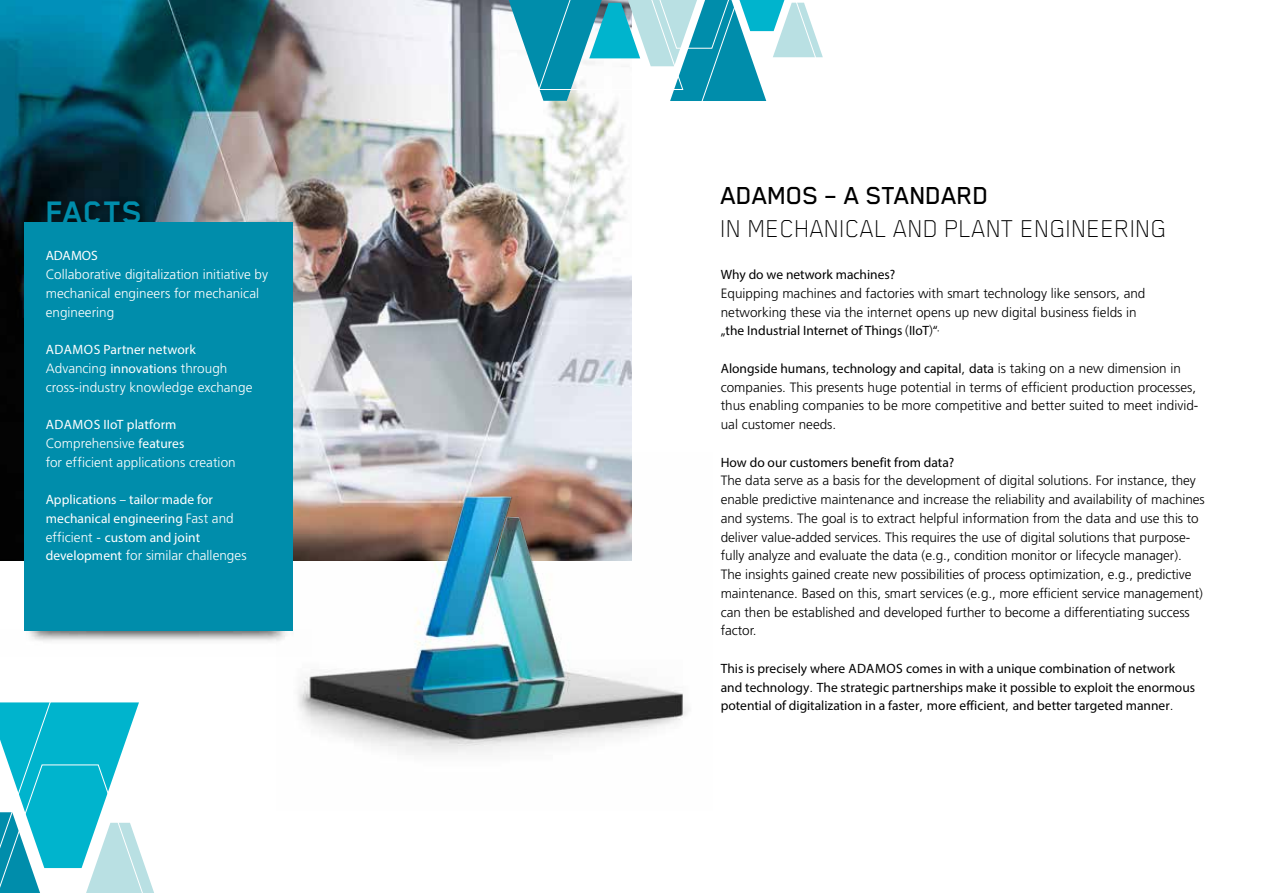
<style>
.page{position:relative;width:1263px;height:893px;background:#fff}
.page>*{position:absolute;margin:0;border:0;box-sizing:border-box;transform-origin:0 0}
.t1{font:700 36px "Blender Pro";letter-spacing:.01em;color:#008dab}
.t2{font:100 28.35px "Blender Pro";color:#000}
.t3{font:500 28.35px "Blender Pro";letter-spacing:-.01em;color:#000}
.t4{font:300 13.5px/18.8px "Frutiger LT Std";letter-spacing:-.005em;color:#000}
.t5{font:13.5px/18.8px "Myriad Pro";color:#000}
.t6{font:300 13.5px/18.8px "Frutiger LT Std";color:#fff}
.t7{font:13.5px/18.8px "Myriad Pro";letter-spacing:.005em;color:#fff}
.s1{font-family:"Myriad Pro";font-weight:400}
.s2{font-family:"Frutiger LT Std";font-weight:300}
</style>
<div class="page">
<img style="left:0;top:0;width:631px;height:560px">
<svg style="left:509px;top:0;width:314px;height:124px"></svg>
<img style="left:293px;top:452px;width:395px;height:301px">
<img style="left:310px;top:497px;width:372px;height:241px">
<svg style="left:0;top:702px;width:154px;height:191px"></svg>
<img style="left:28px;top:630px;width:284px;height:27px">
<div style="left:43px;top:196px;width:108px;height:38px;background:#000;opacity:.75"></div>
<div style="left:24px;top:222px;width:269px;height:409px;background:#008dab"></div>
<h1 class="t1" style="left:46px;top:192px;width:98px">FACTS</h1>
<p class="t7" style="left:46px;top:246px;width:54px">ADAMOS</p>
<p class="t6" style="left:46px;top:265px;width:224px">Collaborative digitalization initiative by mechanical engineers for mechanical engineering</p>
<p class="t7" style="left:46px;top:340px;width:151px">ADAMOS Partner network</p>
<p class="t6" style="left:46px;top:359px;width:208px">Advancing <span class="s1">innovations</span> through cross-industry knowledge exchange</p>
<p class="t7" style="left:46px;top:415px;width:132px">ADAMOS IIoT platform</p>
<p class="t6" style="left:46px;top:434px;width:192px">Comprehensive <span class="s1">features<br></span>for efficient applications creation</p>
<p class="t7" style="left:46px;top:490px;width:190px">Applications – tailor-made for mechanical engineering <span class="s2">Fast and efficient -</span> custom and joint</p>
<p class="t6" style="left:46px;top:546px;width:203px"><span class="s1">development</span> for similar challenges</p>
<h2 class="t3" style="left:721px;top:180px;width:270px">ADAMOS – A STANDARD</h2>
<h2 class="t2" style="left:721px;top:213px;width:448px">IN MECHANICAL AND PLANT ENGINEERING</h2>
<p class="t5" style="left:721px;top:265px;width:176px">Why do we network machines?</p>
<p class="t4" style="left:721px;top:284px;width:426px">Equipping machines and factories with smart technology like sensors, and networking these via the internet opens up new digital business fields in</p>
<p class="t5" style="left:721px;top:321px;width:220px">„the Industrial Internet of Things <span class="s2">(</span>IIoT<span class="s2">)</span>“.</p>
<p class="t5" style="left:721px;top:359px;width:462px">Alongside humans<span class="s2">,</span> technology and capital<span class="s2">,</span> data <span class="s2">is taking on a new dimension in</span></p>
<p class="t4" style="left:721px;top:378px;width:479px">companies. This presents huge potential in terms of efficient production processes, thus enabling companies to be more competitive and better suited to meet individ&shy;ual customer needs.</p>
<p class="t5" style="left:721px;top:452px;width:235px">How do our customers benefit from data?</p>
<p class="t4" style="left:721px;top:471px;width:485px">The data serve as a basis for the development of digital solutions. For instance, they enable predictive maintenance and increase the reliability and availability of machines and systems. The goal is to extract helpful information from the data and use this to deliver value-added services. This requires the use of digital solutions that purpose&shy;fully analyze and evaluate the data (e.g., condition monitor or lifecycle manager).<br>The insights gained create new possibilities of process optimization, e.g., predictive maintenance. Based on this, smart services (e.g., more efficient service management) can then be established and developed further to become a differentiating success factor.</p>
<p class="t5" style="left:721px;top:659px;width:476px">This is precisely where ADAMOS comes in with a unique combination of network and technology<span class="s2">.</span> The strategic partnerships make it possible to exploit the enormous potential of digitalization in a faster<span class="s2">,</span> more efficient<span class="s2">,</span> and better targeted manner<span class="s2">.</span></p>
</div>
